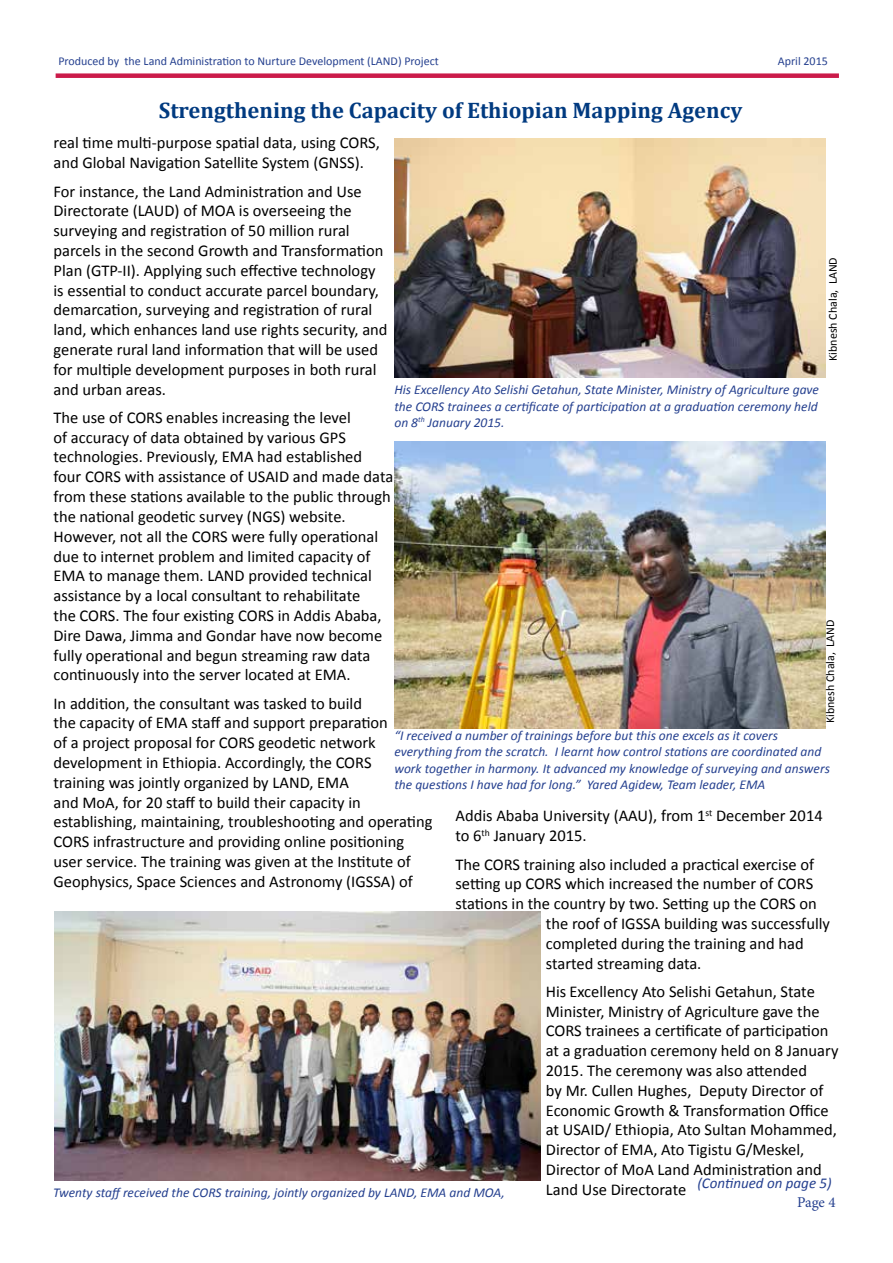
<style>
.page{position:relative;width:893px;height:1263px;background:#fff}
.page>*{position:absolute;margin:0;border:0;box-sizing:border-box;transform-origin:0 0}
.t1{font:700 22.5px "Cambria";color:#003a80}
.t2{font:16.5px/19.8px "Calibri";color:#000}
.t3{font:italic 15px "Calibri";color:#25408f}
.t4{font:15px "Minion Pro";color:#25408f}
.t5{font:italic 13.5px/16.2px "Calibri";color:#25408f;text-align:justify}
.t6{font:12px "Calibri";color:#25408f}
.t7{font:12px "Calibri";color:#000}
</style>
<div class="page">
<div style="left:56px;top:73px;width:783px;height:5px;background:#cb1b4a"></div>
<img style="left:394px;top:139px;width:431px;height:238px">
<img style="left:394px;top:442px;width:431px;height:286px">
<img style="left:54px;top:912px;width:487px;height:268px">
<p class="t6" style="left:58px;top:53px;width:382px">Produced by the Land Administration to Nurture Development (LAND) Project</p>
<p class="t6" style="left:778px;top:53px;width:51px">April 2015</p>
<h1 class="t1" style="left:159px;top:95px;width:585px">Strengthening the Capacity of Ethiopian Mapping Agency</h1>
<p class="t2" style="left:53px;top:133px;width:328px">real time multi-purpose spatial data, using CORS, and Global Navigation Satellite System (GNSS).</p>
<p class="t2" style="left:53px;top:181px;width:336px">For instance, the Land Administration and Use Directorate (LAUD) of MOA is overseeing the surveying and registration of 50 million rural parcels in the second Growth and Transformation Plan (GTP-II). Applying such effective technology is essential to conduct accurate parcel boundary, demarcation, surveying and registration of rural land, which enhances land use rights security, and generate rural land information that will be used for multiple development purposes in both rural and urban areas.</p>
<p class="t2" style="left:53px;top:407px;width:341px">The use of CORS enables increasing the level<br>of accuracy of data obtained by various GPS technologies. Previously, EMA had established four CORS with assistance of USAID and made data from these stations available to the public through the national geodetic survey (NGS) website.<br>However, not all the CORS were fully operational due to internet problem and limited capacity of EMA to manage them. LAND provided technical assistance by a local consultant to rehabilitate<br>the CORS. The four existing CORS in Addis Ababa, Dire Dawa, Jimma and Gondar have now become fully operational and begun streaming raw data continuously into the server located at EMA.</p>
<p class="t2" style="left:53px;top:693px;width:380px">In addition, the consultant was tasked to build<br>the capacity of EMA staff and support preparation<br>of a project proposal for CORS geodetic network development in Ethiopia. Accordingly, the CORS<br>training was jointly organized by LAND, EMA<br>and MoA, for 20 staff to build their capacity in establishing, maintaining, troubleshooting and operating CORS infrastructure and providing online positioning user service. The training was given at the Institute of Geophysics, Space Sciences and Astronomy (IGSSA) of</p>
<p class="t7" style="left:824px;top:361px;width:105px;rotate:-90deg">Kibnesh Chala, LAND</p>
<p class="t5" style="left:394px;top:381px;width:426px">His Excellency Ato Selishi Getahun, State Minister, Ministry of Agriculture gave the CORS trainees a certificate of participation at a graduation ceremony held on 8<sup>th</sup> January 2015.</p>
<p class="t7" style="left:822px;top:723px;width:105px;rotate:-90deg">Kibnesh Chala, LAND</p>
<p class="t5" style="left:394px;top:727px;width:437px;text-align:left">“I received a number of trainings before but this one excels as it covers everything from the scratch. I learnt how control stations are coordinated and work together in harmony. It advanced my knowledge of surveying and answers the questions I have had for long.” Yared Agidew, Team leader, EMA</p>
<p class="t2" style="left:455px;top:805px;width:369px">Addis Ababa University (AAU), from 1<sup>st</sup> December 2014 to 6<sup>th</sup> January 2015.</p>
<p class="t2" style="left:455px;top:854px;width:360px">The CORS training also included a practical exercise of</p>
<p class="t2" style="left:455px;top:873px;width:359px">setting up CORS which increased the number of CORS</p>
<p class="t2" style="left:455px;top:893px;width:363px">stations in the country by two. Setting up the CORS on</p>
<p class="t2" style="left:546px;top:913px;width:286px">the roof of IGSSA building was successfully</p>
<p class="t2" style="left:546px;top:933px;width:259px">completed during the training and had</p>
<p class="t2" style="left:546px;top:953px;width:157px">started streaming data.</p>
<p class="t2" style="left:546px;top:981px;width:294px">His Excellency Ato Selishi Getahun, State Minister, Ministry of Agriculture gave the CORS trainees a certificate of participation at a graduation ceremony held on 8 January 2015. The ceremony was also attended<br>by Mr. Cullen Hughes, Deputy Director of Economic Growth &amp; Transformation Office at USAID/ Ethiopia, Ato Sultan Mohammed, Director of EMA, Ato Tigistu G/Meskel, Director of MoA Land Administration and Land Use Directorate</p>
<p class="t3" style="left:697px;top:1172px;width:136px">(Continued on page 5)</p>
<p class="t5" style="left:53px;top:1183px;width:453px">Twenty staff received the CORS training, jointly organized by LAND, EMA and MOA,</p>
<p class="t4" style="left:797px;top:1192px;width:40px">Page 4</p>
</div>
